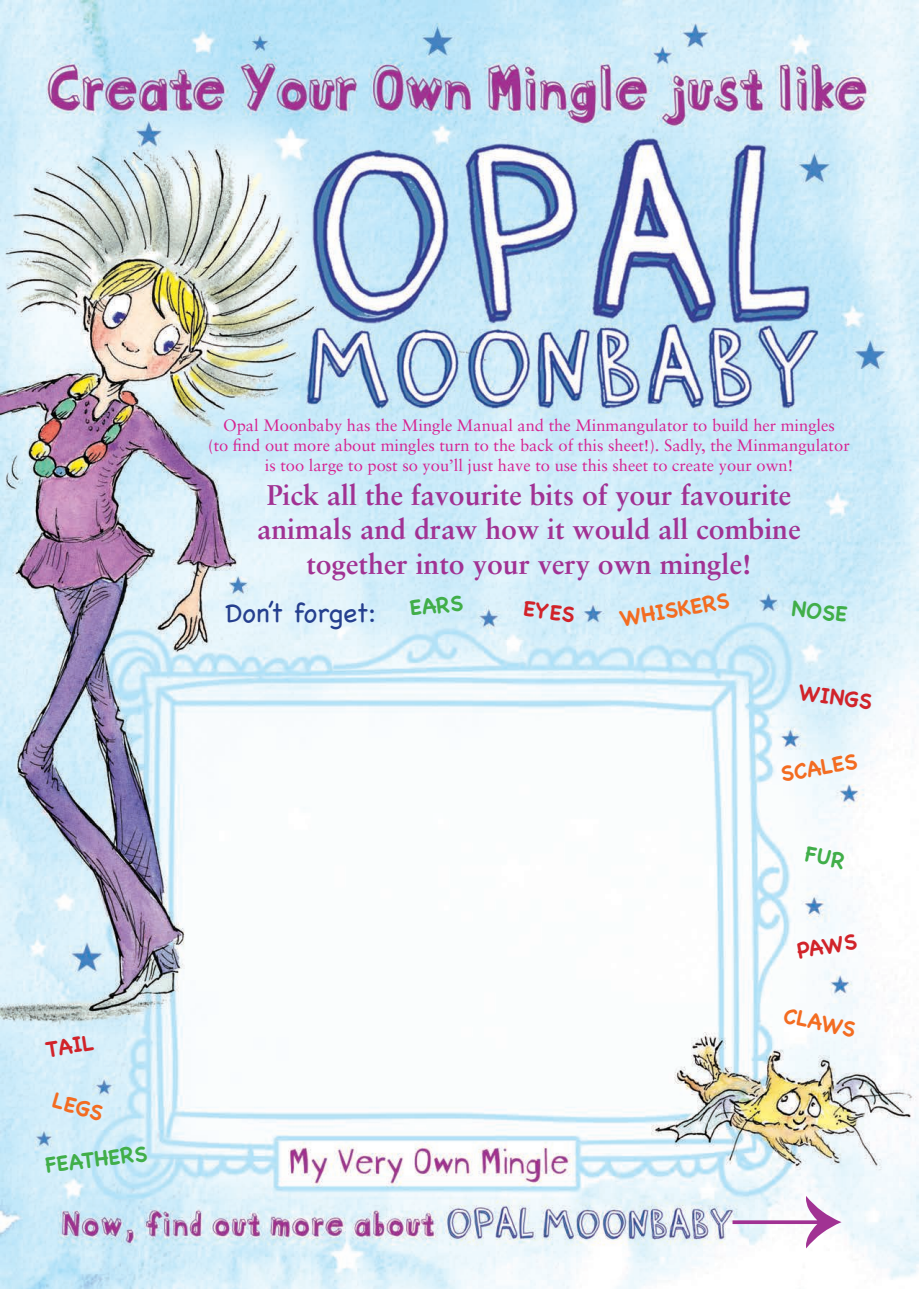
<style>
.page{position:relative;width:919px;height:1289px;background:#fff}
.page>*{position:absolute;margin:0;border:0;box-sizing:border-box;transform-origin:0 0}
.t1{font:700 28.5px/34.2px "Sabon";color:#a13293;text-align:center}
.t2{font:26.85px "Chalkboard";color:#253f8e}
.t3{font:700 21.45px "Chalkboard";color:#f36c21}
.t4{font:700 21.45px "Chalkboard";color:#d1232a}
.t5{font:700 21.45px "Chalkboard";color:#40ae49}
.t6{font:16.5px/19.8px "Sabon";color:#d72391;text-align:center}
</style>
<div class="page">
<img style="left:0;top:0;width:918px;height:1288px">
<svg style="left:804px;top:845px;width:41px;height:24px"></svg>
<svg style="left:732px;top:1194px;width:109px;height:54px"></svg>
<h3 class="t4" style="left:44px;top:1036px;width:59px;rotate:-9deg">Tail</h3>
<h3 class="t3" style="left:57px;top:1087px;width:53px;rotate:16deg">Legs</h3>
<h3 class="t5" style="left:44px;top:1152px;width:104px;rotate:-7deg">Feathers</h3>
<p class="t6" style="left:208px;top:415px;width:643px">Opal Moonbaby has the Mingle Manual and the Minmangulator to build her mingles<br>(to find out more about mingles turn to the back of this sheet!). Sadly, the Minmangulator is too large to post so you’ll just have to use this sheet to create your own!</p>
<h1 class="t1" style="left:257px;top:477px;width:545px">Pick all the favourite bits of your favourite animals and draw how it would all combine together into your very own mingle!</h1>
<h2 class="t2" style="left:225px;top:597px;width:152px">Don’t forget:</h2>
<h3 class="t3" style="left:618px;top:606px;width:112px;rotate:-10deg">Whiskers</h3>
<h3 class="t5" style="left:408px;top:595px;width:55px;rotate:-6deg">Ears</h3>
<h3 class="t4" style="left:525px;top:595px;width:53px;rotate:8deg">Eyes</h3>
<h3 class="t5" style="left:793px;top:595px;width:57px;rotate:7deg">Nose</h3>
<h3 class="t4" style="left:800px;top:679px;width:75px;rotate:8deg">Wings</h3>
<h3 class="t3" style="left:778px;top:761px;width:79px;rotate:-10deg">Scales</h3>
<h3 class="t4" style="left:795px;top:938px;width:62px;rotate:-10deg">Paws</h3>
<h3 class="t3" style="left:786px;top:1002px;width:75px;rotate:12deg">Claws</h3>
</div>
